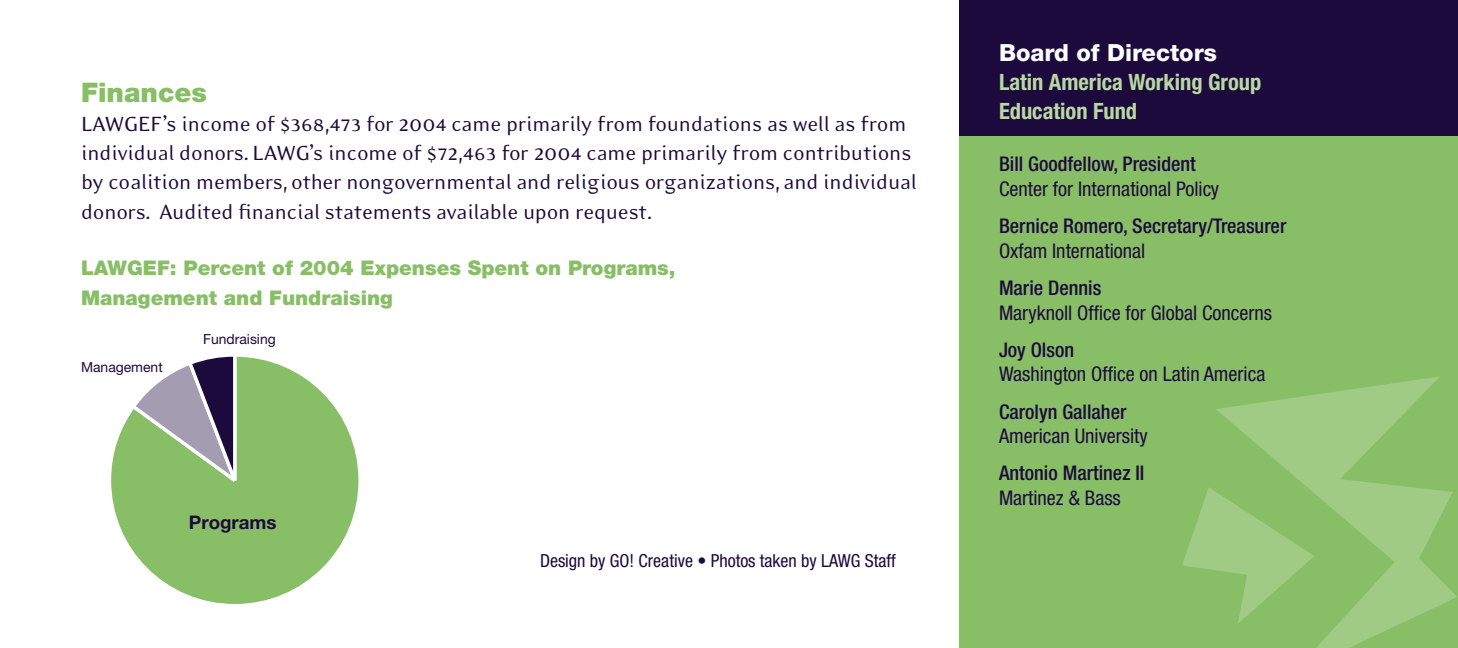
<style>
.page{position:relative;width:1458px;height:648px;background:#fff}
.page>*{position:absolute;margin:0;border:0;box-sizing:border-box;transform-origin:0 0}
.sub_titles{font:900 27px "Helvetica Neue";color:#88be66}
.body_no_indent{font:23.62px/29.2px "Eidetic Modern";letter-spacing:-.01em;color:#1c0a3c}
.sub_titles-2{font:800 23.62px "Helvetica Neue";color:#fff}
.sub_titles-3{font:700 condensed 22.5px "Helvetica Neue";color:#b8d8a3}
.dir_titles{font:condensed 20.25px "Helvetica Neue";color:#1c0a3c}
.directors_name{font:500 condensed 20.25px "Helvetica Neue";color:#1c0a3c}
.sub_titles-4{font:900 20.25px/29.2px "Helvetica Neue";color:#88be66}
.t1{font:700 18.68px "Helvetica Neue";color:#1c0a3c}
.t2{font:condensed 18px "Helvetica Neue";color:#1c0a3c}
.t3{font:13.95px "Helvetica Neue";color:#1c0a3c}
</style>
<div class="page">
<div style="left:959px;top:1px;width:499px;height:647px;background:#88be66"></div>
<svg style="left:1216px;top:376px;width:241px;height:272px"></svg>
<svg style="left:1182px;top:487px;width:133px;height:137px"></svg>
<svg style="left:111px;top:356px;width:248px;height:248px"></svg>
<svg style="left:129px;top:356px;width:111px;height:129px"></svg>
<div style="left:959px;top:0;width:499px;height:136px;background:#1c0a3c"></div>
<p class="sub_titles" style="left:81px;top:76px;width:128px">Finances</p>
<p class="body_no_indent" style="left:81px;top:109px;width:837px">LAWGEF’s income of $368,473 for 2004 came primarily from foundations as well as from individual donors. LAWG’s income of $72,463 for 2004 came primarily from contributions by coalition members, other nongovernmental and religious organizations, and individual donors. Audited financial statements available upon request.</p>
<p class="sub_titles-4" style="left:81px;top:254px;width:596px">LAWGEF: Percent of 2004 Expenses Spent on Programs,<br>Management and Fundraising</p>
<p class="t3" style="left:81px;top:359px;width:83px">Management</p>
<p class="t3" style="left:203px;top:331px;width:74px">Fundraising</p>
<p class="t1" style="left:189px;top:511px;width:89px">Programs</p>
<p class="t2" style="left:540px;top:550px;width:357px">Design by GO! Creative • Photos taken by LAWG Staff</p>
<p class="sub_titles-2" style="left:999px;top:38px;width:219px">Board of Directors</p>
<p class="sub_titles-3" style="left:999px;top:68px;width:264px">Latin America Working Group</p>
<p class="sub_titles-3" style="left:999px;top:98px;width:140px">Education Fund</p>
<p class="directors_name" style="left:999px;top:152px;width:198px">Bill Goodfellow, President</p>
<p class="dir_titles" style="left:999px;top:177px;width:222px">Center for International Policy</p>
<p class="directors_name" style="left:999px;top:214px;width:289px">Bernice Romero, Secretary/Treasurer</p>
<p class="dir_titles" style="left:999px;top:239px;width:148px">Oxfam International</p>
<p class="directors_name" style="left:999px;top:276px;width:104px">Marie Dennis</p>
<p class="dir_titles" style="left:999px;top:301px;width:275px">Maryknoll Office for Global Concerns</p>
<p class="directors_name" style="left:999px;top:337px;width:77px">Joy Olson</p>
<p class="dir_titles" style="left:999px;top:363px;width:268px">Washington Office on Latin America</p>
<p class="directors_name" style="left:999px;top:399px;width:129px">Carolyn Gallaher</p>
<p class="dir_titles" style="left:999px;top:424px;width:150px">American University</p>
<p class="directors_name" style="left:999px;top:461px;width:147px">Antonio Martinez II</p>
<p class="dir_titles" style="left:999px;top:486px;width:123px">Martinez &amp; Bass</p>
</div>
